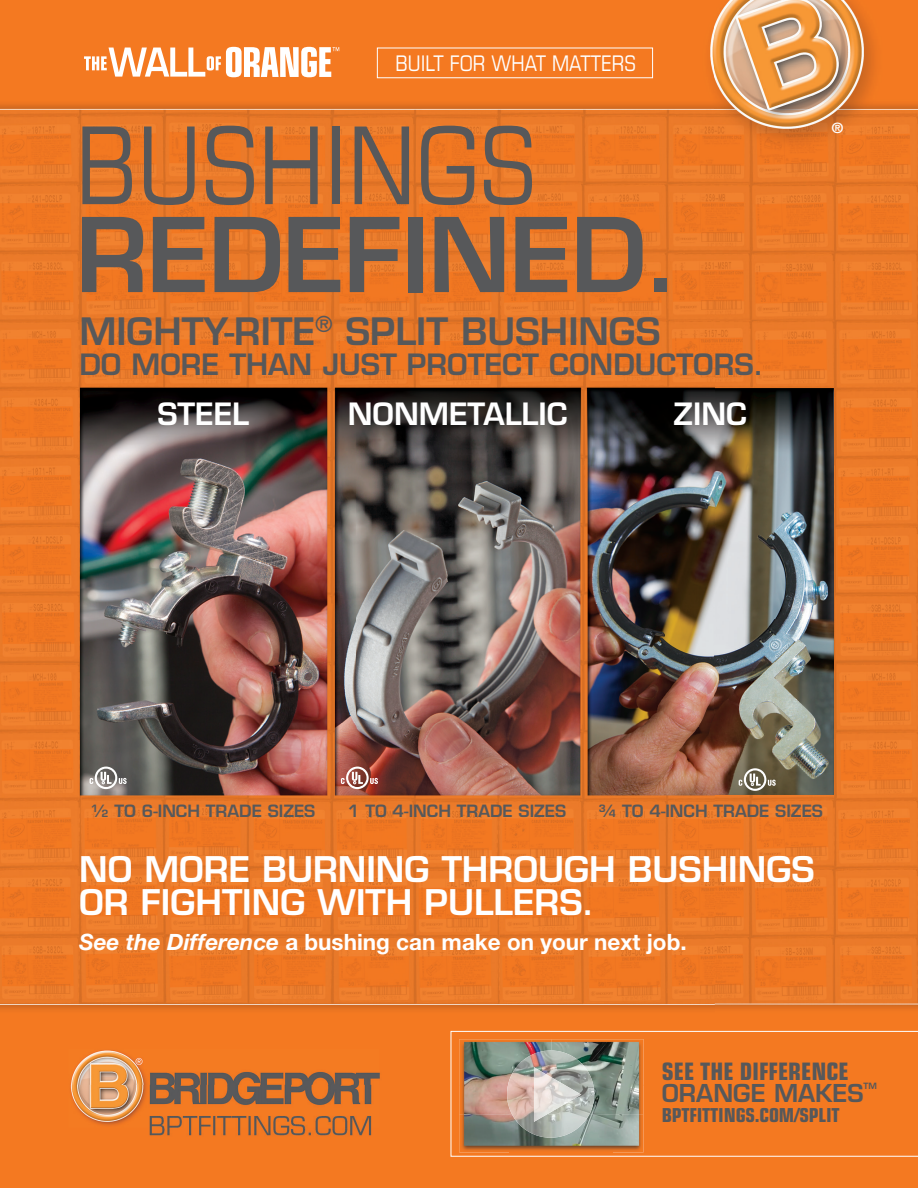
<style>
.page{position:relative;width:918px;height:1188px;background:#fff}
.page>*{position:absolute;margin:0;border:0;box-sizing:border-box;transform-origin:0 0}
.t1{font:condensed 107.25px "Eurostile";color:#57585a}
.t2{font:600 100.2px "Eurostile";letter-spacing:-.01em;color:#57585a}
.t3{font:600 36.9px "Eurostile";color:#57585a}
.t4{font:600 34.5px/33px "Eurostile";color:#fff}
.t5{font:600 30px "Eurostile";color:#fff}
.t6{font:600 28.65px "Eurostile";color:#57585a}
.t7{font:700 condensed 24px "Eurostile";color:#57585a}
.t8{font:600 24px "Eurostile";color:#57585a}
.t9{font:700 22.5px "Helvetica Neue";color:#fff}
.t10{font:condensed 21.45px "Eurostile";color:#fff}
.t11{font:700 condensed 19.2px "Eurostile";letter-spacing:-.01em;color:#57585a}
.t12{font:600 16.5px "Eurostile";color:#57585a}
.t13{font:700 14.4px "Helvetica Neue";color:#fff}
.t14{font:600 8.4px "Eurostile";color:#57585a}
.s1{font-style:italic}
</style>
<div class="page">
<img style="left:0;top:0;width:714px;height:1085px">
<img style="left:714px;top:0;width:204px;height:1188px">
<img style="left:0;top:1085px;width:510px;height:103px">
<div style="left:613px;top:1157px;width:102px;height:31px;background:#f47921"></div>
<div style="left:510px;top:1157px;width:103px;height:31px;background:#f47921"></div>
<svg style="left:90px;top:767px;width:37px;height:22px"></svg>
<svg style="left:341px;top:767px;width:37px;height:22px"></svg>
<svg style="left:739px;top:768px;width:37px;height:23px"></svg>
<div style="left:451px;top:1031px;width:467px;height:126px;background:#f47921"></div>
<img style="left:459px;top:1039px;width:185px;height:113px">
<img style="left:507px;top:1050px;width:87px;height:88px">
<img style="left:534px;top:1067px;width:47px;height:55px">
<svg style="left:84px;top:47px;width:255px;height:30px"></svg>
<div style="left:377px;top:48px;width:276px;height:30px;border:1px solid #fff"></div>
<h3 class="t10" style="left:396px;top:51px;width:242px">BUILT FOR WHAT MATTERS</h3>
<h1 class="t1" style="left:76px;top:102px;width:462px">BUSHINGS</h1>
<h2 class="t2" style="left:76px;top:193px;width:606px">REDEFINED.</h2>
<h3 class="t3" style="left:79px;top:308px;width:583px">MIGHTY-RITE<sup>®</sup> SPLIT BUSHINGS</h3>
<h3 class="t6" style="left:79px;top:347px;width:686px">DO MORE THAN JUST PROTECT CONDUCTORS.</h3>
<h3 class="t5" style="left:157px;top:395px;width:93px">STEEL</h3>
<h3 class="t5" style="left:348px;top:395px;width:221px">NONMETALLIC</h3>
<h3 class="t5" style="left:674px;top:395px;width:75px">ZINC</h3>
<p class="t13" style="left:832px;top:119px;width:13px">®</p>
<p class="t12" style="left:348px;top:801px;width:220px">1 TO 4-INCH TRADE SIZES</p>
<p class="t12" style="left:599px;top:801px;width:226px">¾ TO 4-INCH TRADE SIZES</p>
<h3 class="t4" style="left:79px;top:853px;width:737px">NO MORE BURNING THROUGH BUSHINGS<br>OR FIGHTING WITH PULLERS.</h3>
<h3 class="t9" style="left:79px;top:928px;width:609px"><span class="s1">See the Difference</span> a bushing can make on your next job.</h3>
<p class="t12" style="left:91px;top:801px;width:226px">½ TO 6-INCH TRADE SIZES</p>
<h3 class="t7" style="left:662px;top:1057px;width:189px">SEE THE DIFFERENCE</h3>
<h3 class="t8" style="left:662px;top:1078px;width:203px">ORANGE MAKES</h3>
<p class="t14" style="left:864px;top:1081px;width:15px">TM</p>
<p class="t11" style="left:662px;top:1103px;width:180px">BPTFITTINGS.COM/SPLIT</p>
</div>
